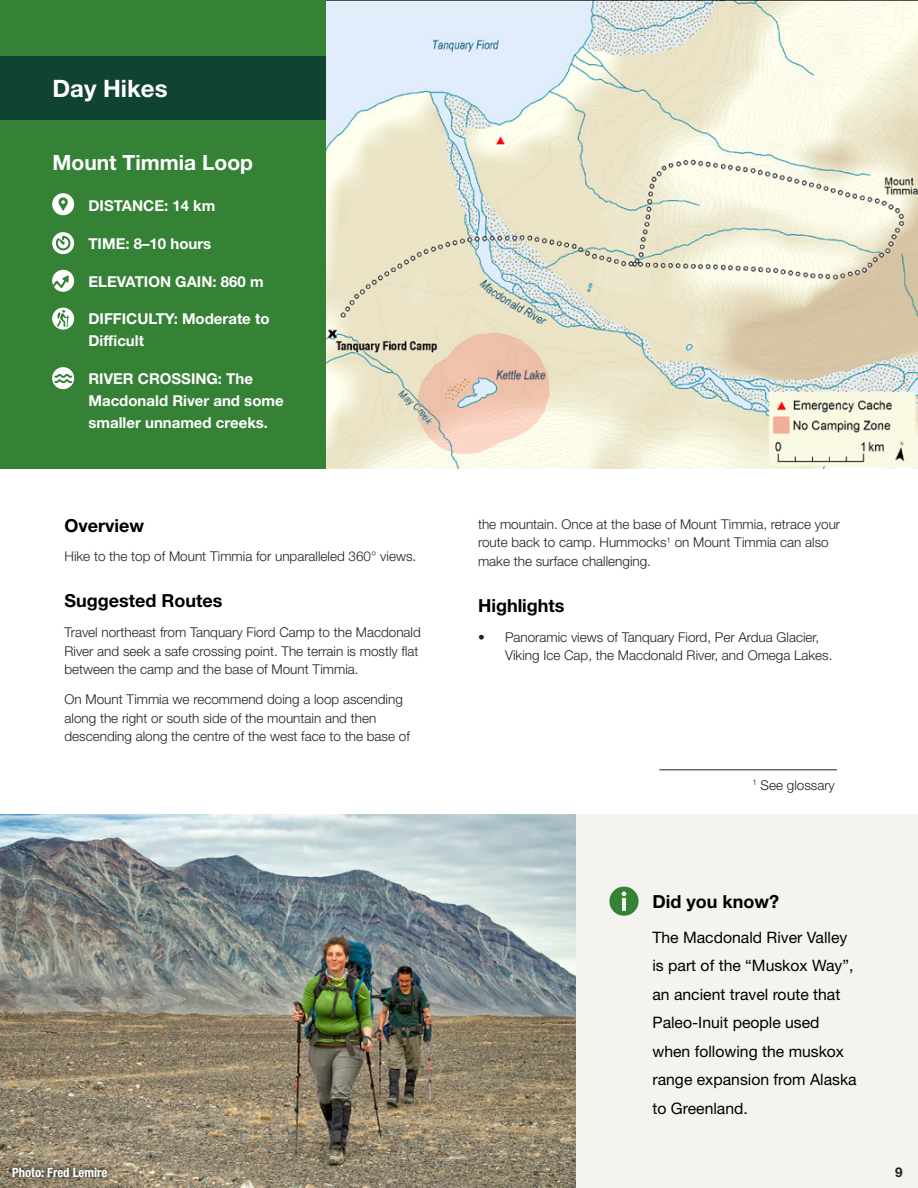
<style>
.page{position:relative;width:918px;height:1188px;background:#fff}
.page>*{position:absolute;margin:0;border:0;box-sizing:border-box;transform-origin:0 0}
._16_pt_light_blue_headers{font:700 24px "Helvetica Neue LT Std";color:#fff}
.Hike_Titles{font:700 21px "Helvetica Neue LT Std";color:#fff}
._12_5_pt_Blue_Bold_Headers{font:700 18px "Helvetica Neue LT Std";color:#000}
.t1{font:15.75px/28.5px "Helvetica Neue LT Std";color:#000}
.Hikes_-_blue_box_stats{font:700 15px/21.8px "Helvetica Neue LT Std";color:#fff}
.BP_-_big_space_after{font:300 13.5px/18.8px "Helvetica Neue LT Std";color:#231f20}
.t2{font:700 13.5px "Helvetica Neue LT Std";color:#231f20}
.Photo_credit_-_white{font:700 condensed 12.75px "Helvetica Neue LT Std";color:#fff}
</style>
<div class="page">
<img style="left:326px;top:0;width:592px;height:469px">
<img style="left:0;top:814px;width:576px;height:374px">
<div style="left:576px;top:814px;width:342px;height:374px;background:#f5f3f0"></div>
<div style="left:0;top:0;width:326px;height:469px;background:#358236"></div>
<div style="left:0;top:56px;width:326px;height:64px;background:#114430"></div>
<svg style="left:609px;top:886px;width:30px;height:30px"></svg>
<hr style="left:659px;top:770px;width:178px;height:1px;background:#231f20">
<svg style="left:7px;top:1162px;width:106px;height:21px;background:#7f7460"></svg>
<div style="left:52px;top:193px;width:22px;height:22px;background:#fff;border-radius:50%"></div>
<svg style="left:58px;top:197px;width:10px;height:14px"></svg>
<svg style="left:52px;top:232px;width:22px;height:22px"></svg>
<svg style="left:56px;top:236px;width:15px;height:15px"></svg>
<div style="left:52px;top:270px;width:22px;height:22px;background:#fff;border-radius:50%"></div>
<svg style="left:52px;top:274px;width:18px;height:18px"></svg>
<svg style="left:52px;top:367px;width:22px;height:22px"></svg>
<svg style="left:55px;top:374px;width:17px;height:10px"></svg>
<div style="left:52px;top:308px;width:22px;height:22px;background:#fff;border-radius:50%"></div>
<svg style="left:57px;top:310px;width:12px;height:17px"></svg>
<p class="_16_pt_light_blue_headers" style="left:52px;top:73px;width:117px">Day Hikes</p>
<p class="Hike_Titles" style="left:52px;top:149px;width:202px">Mount Timmia Loop</p>
<p class="Hikes_-_blue_box_stats" style="left:88px;top:194px;width:128px">DISTANCE: 14 km</p>
<p class="Hikes_-_blue_box_stats" style="left:88px;top:232px;width:124px">TIME: 8–10 hours</p>
<p class="Hikes_-_blue_box_stats" style="left:88px;top:270px;width:177px">ELEVATION GAIN: 860 m</p>
<p class="Hikes_-_blue_box_stats" style="left:88px;top:308px;width:183px">DIFFICULTY: Moderate to<br>Difficult</p>
<p class="Hikes_-_blue_box_stats" style="left:88px;top:368px;width:197px">RIVER CROSSING: The<br>Macdonald River and some smaller unnamed creeks.</p>
<p class="_12_5_pt_Blue_Bold_Headers" style="left:64px;top:514px;width:81px">Overview</p>
<p class="BP_-_big_space_after" style="left:64px;top:547px;width:353px">Hike to the top of Mount Timmia for unparalleled 360° views.</p>
<p class="_12_5_pt_Blue_Bold_Headers" style="left:64px;top:590px;width:160px">Suggested Routes</p>
<p class="BP_-_big_space_after" style="left:64px;top:622px;width:358px">Travel northeast from Tanquary Fiord Camp to the Macdonald<br>River and seek a safe crossing point. The terrain is mostly flat between the camp and the base of Mount Timmia.</p>
<p class="BP_-_big_space_after" style="left:64px;top:689px;width:347px">On Mount Timmia we recommend doing a loop ascending along the right or south side of the mountain and then descending along the centre of the west face to the base of</p>
<p class="BP_-_big_space_after" style="left:478px;top:514px;width:364px">the mountain. Once at the base of Mount Timmia, retrace your route back to camp. Hummocks<sup>1</sup> on Mount Timmia can also make the surface challenging.</p>
<p class="_12_5_pt_Blue_Bold_Headers" style="left:478px;top:594px;width:88px">Highlights</p>
<p class="BP_-_big_space_after" style="left:505px;top:627px;width:329px;text-indent:-27px">• Panoramic views of Tanquary Fiord, Per Ardua Glacier,<br>Viking Ice Cap, the Macdonald River, and Omega Lakes.</p>
<p class="BP_-_big_space_after" style="left:752px;top:775px;width:84px"><sup>1</sup> See glossary</p>
<p class="_12_5_pt_Blue_Bold_Headers" style="left:652px;top:890px;width:128px">Did you know?</p>
<p class="t1" style="left:652px;top:923px;width:206px">The Macdonald River Valley is part of the “Muskox Way”, an ancient travel route that<br>Paleo-Inuit people used when following the muskox range expansion from Alaska to Greenland.</p>
<p class="Photo_credit_-_white" style="left:12px;top:1165px;width:97px">Photo: Fred Lemire</p>
<p class="t2" style="left:895px;top:1164px;width:9px">9</p>
</div>
